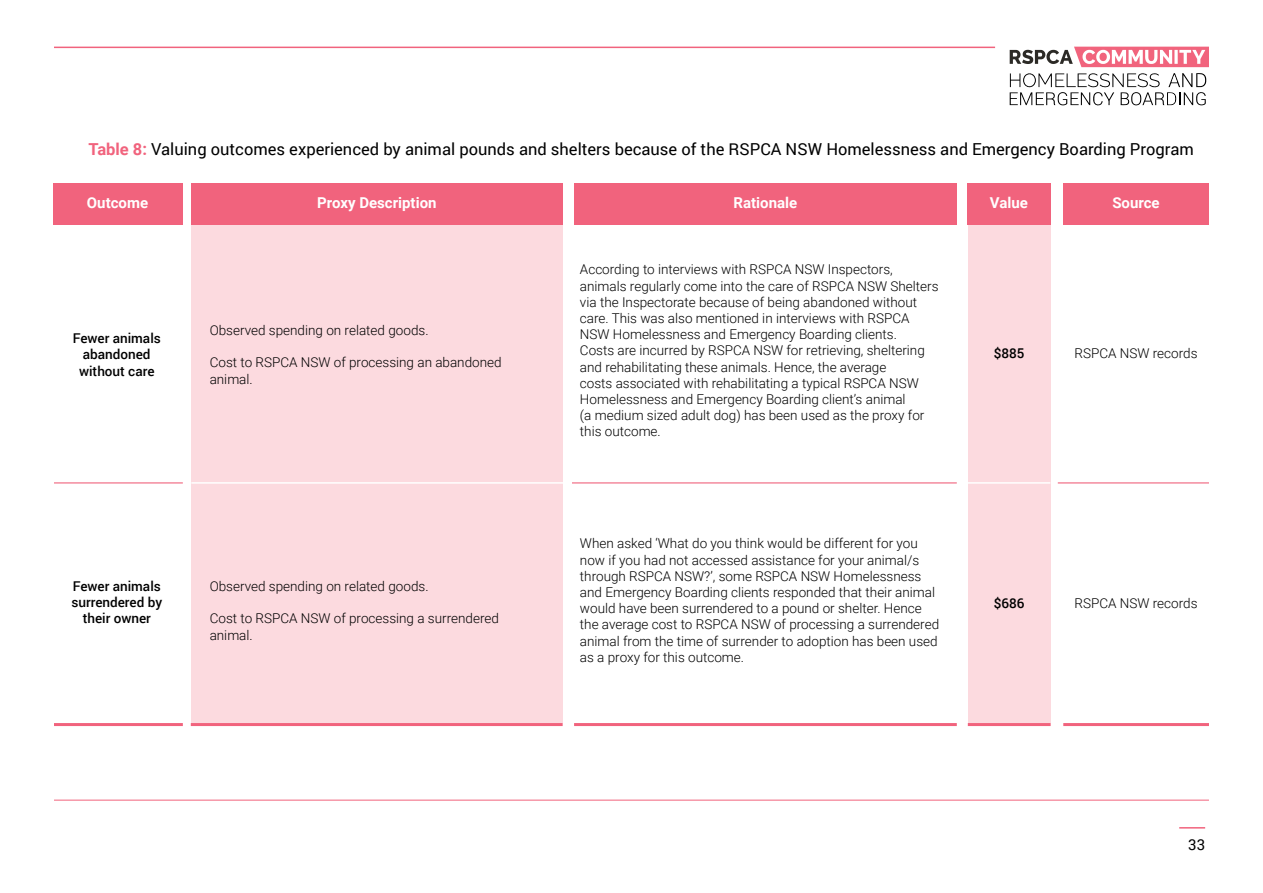
<style>
.page{position:relative;width:1263px;height:893px;background:#fff}
.page>*{position:absolute;margin:0;border:0;box-sizing:border-box;transform-origin:0 0}
.t1{font:16.5px "Roboto";color:#000}
.t2{font:700 15px "Roboto";color:#fff}
.t3{font:15px "Roboto";color:#000}
.t4{font:300 13.5px/16.2px "Roboto";color:#000}
.t5{font:500 13.5px/16.2px "Roboto";color:#000;text-align:center}
.s1{font-weight:700;color:#f1637d}
</style>
<div class="page">
<hr style="left:54px;top:47px;width:941px;height:1px;background:#f1637d">
<hr style="left:1179px;top:827px;width:26px;height:2px;background:#f1637d">
<hr style="left:54px;top:800px;width:1155px;height:1px;background:#f1647d">
<div style="left:967px;top:216px;width:83px;height:510px;background:#fcdadf"></div>
<div style="left:191px;top:215px;width:371px;height:511px;background:#fcdadf"></div>
<div style="left:54px;top:183px;width:129px;height:42px;background:#f1637d"></div>
<div style="left:191px;top:183px;width:371px;height:42px;background:#f1637d"></div>
<div style="left:1063px;top:183px;width:146px;height:42px;background:#f1637d"></div>
<div style="left:967px;top:183px;width:83px;height:42px;background:#f1637d"></div>
<div style="left:574px;top:183px;width:383px;height:42px;background:#f1637d"></div>
<hr style="left:191px;top:482px;width:423px;height:2px;background:#fff">
<hr style="left:967px;top:482px;width:83px;height:2px;background:#fff">
<hr style="left:572px;top:482px;width:385px;height:2px;background:#f48b9e">
<hr style="left:1058px;top:482px;width:151px;height:2px;background:#f48b9e">
<hr style="left:54px;top:482px;width:129px;height:2px;background:#f48b9e">
<hr style="left:191px;top:723px;width:371px;height:3px;background:#f1637d">
<hr style="left:968px;top:723px;width:82px;height:3px;background:#f1637d">
<hr style="left:574px;top:723px;width:383px;height:3px;background:#f1637d">
<hr style="left:54px;top:723px;width:129px;height:3px;background:#f1637d">
<hr style="left:1063px;top:723px;width:146px;height:3px;background:#f1637d">
<svg style="left:1010px;top:73px;width:196px;height:33px"></svg>
<svg style="left:1010px;top:47px;width:199px;height:20px"></svg>
<p class="t1" style="left:89px;top:142px;width:1107px"><span class="s1">Table 8:</span> Valuing outcomes experienced by animal pounds and shelters because of the RSPCA NSW Homelessness and Emergency Boarding Program</p>
<p class="t2" style="left:87px;top:195px;width:63px">Outcome</p>
<p class="t2" style="left:734px;top:195px;width:65px">Rationale</p>
<p class="t2" style="left:990px;top:195px;width:39px">Value</p>
<p class="t2" style="left:317px;top:195px;width:121px">Proxy Description</p>
<p class="t2" style="left:1112px;top:195px;width:49px">Source</p>
<p class="t5" style="left:73px;top:331px;width:90px">Fewer animals abandoned without care</p>
<p class="t4" style="left:210px;top:321px;width:220px">Observed spending on related goods.</p>
<p class="t4" style="left:210px;top:355px;width:293px">Cost to RSPCA NSW of processing an abandoned animal.</p>
<p class="t5" style="left:71px;top:579px;width:92px">Fewer animals surrendered by their owner</p>
<p class="t4" style="left:210px;top:578px;width:220px">Observed spending on related goods.</p>
<p class="t4" style="left:210px;top:611px;width:291px">Cost to RSPCA NSW of processing a surrendered animal.</p>
<p class="t4" style="left:580px;top:262px;width:360px">According to interviews with RSPCA NSW Inspectors, animals regularly come into the care of RSPCA NSW Shelters via the Inspectorate because of being abandoned without care. This was also mentioned in interviews with RSPCA NSW Homelessness and Emergency Boarding clients.<br>Costs are incurred by RSPCA NSW for retrieving, sheltering and rehabilitating these animals. Hence, the average<br>costs associated with rehabilitating a typical RSPCA NSW Homelessness and Emergency Boarding client’s animal<br>(a medium sized adult dog) has been used as the proxy for this outcome.</p>
<p class="t4" style="left:580px;top:536px;width:361px">When asked ‘What do you think would be different for you now if you had not accessed assistance for your animal/s through RSPCA NSW?’, some RSPCA NSW Homelessness and Emergency Boarding clients responded that their animal would have been surrendered to a pound or shelter. Hence the average cost to RSPCA NSW of processing a surrendered animal from the time of surrender to adoption has been used as a proxy for this outcome.</p>
<p class="t5" style="left:994px;top:346px;width:32px">$885</p>
<p class="t4" style="left:1074px;top:346px;width:124px">RSPCA NSW records</p>
<p class="t5" style="left:994px;top:596px;width:32px">$686</p>
<p class="t4" style="left:1074px;top:596px;width:124px">RSPCA NSW records</p>
<p class="t3" style="left:1188px;top:839px;width:18px">33</p>
</div>
